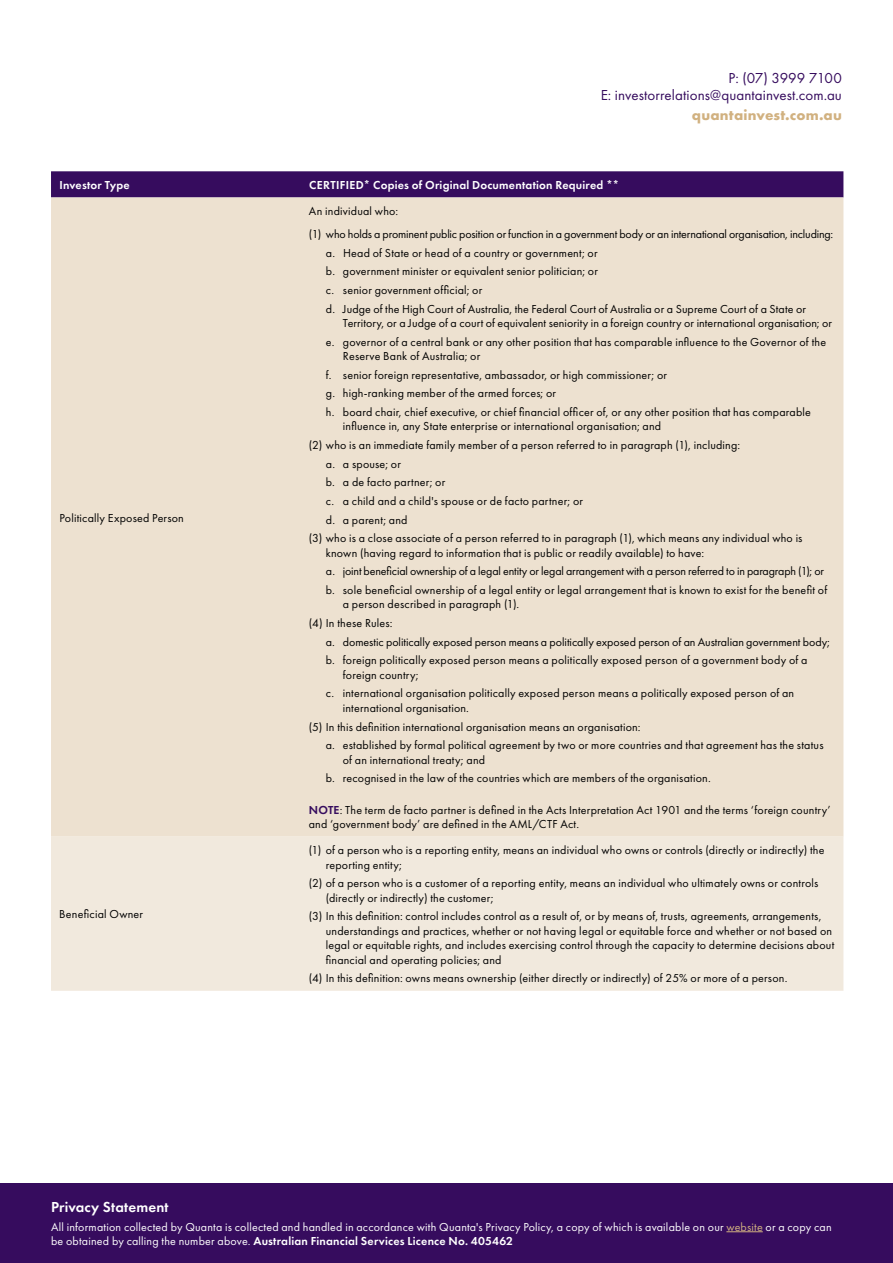
<style>
.page{position:relative;width:893px;height:1263px;background:#fff}
.page>*{position:absolute;margin:0;border:0;box-sizing:border-box;transform-origin:0 0}
.t1{font:15px/16.5px "Futura PT";letter-spacing:.005em;color:#360c5e;text-align:right}
.t2{font:700 15px "Futura PT";letter-spacing:.015em;color:#d1b180}
.t3{font:600 15px "Futura PT";letter-spacing:.01em;color:#fff}
.t4{font:12px/18.6px "Futura PT";letter-spacing:.015em;color:#000}
.t5{font:12px/14.4px "Futura PT";letter-spacing:.015em;color:#fff}
.t6{font:12px/23px "Futura PT";letter-spacing:-.015em;color:#000}
.t7{font:600 12px "Futura PT";letter-spacing:.02em;color:#fff}
.s1{font-weight:600;color:#360c5e}
.s2{color:#d1b180}
.s3{font-weight:600}
</style>
<div class="page">
<div style="left:51px;top:171px;width:792px;height:26px;background:#360c5e"></div>
<div style="left:51px;top:197px;width:792px;height:640px;background:#ede1d0"></div>
<div style="left:51px;top:837px;width:792px;height:154px;background:#f1e9dd"></div>
<div style="left:0;top:1183px;width:893px;height:80px;background:#360c5e"></div>
<hr style="left:726px;top:1231px;width:37px;height:1px;background:#d1b180">
<p class="t1" style="left:601px;top:70px;width:243px">P: (07) 3999 7100<br>E: investorrelations@quantainvest.com.au</p>
<p class="t2" style="left:692px;top:106px;width:151px">quantainvest.com.au</p>
<p class="t7" style="left:60px;top:177px;width:72px">Investor Type</p>
<p class="t7" style="left:309px;top:177px;width:312px">CERTIFIED* Copies of Original Documentation Required **</p>
<p class="t4" style="left:60px;top:508px;width:126px">Politically Exposed Person</p>
<p class="t4" style="left:59px;top:905px;width:85px">Beneficial Owner</p>
<p class="t6" style="left:309px;top:200px;width:526px">An individual who:<br>(1) who holds a prominent public position or function in a government body or an international organisation, including:</p>
<p class="t4" style="left:326px;top:243px;width:481px">a. Head of State or head of a country or government; or<br>b. government minister or equivalent senior politician; or<br>c. senior government official; or<br>d. Judge of the High Court of Australia, the Federal Court of Australia or a Supreme Court of a State or</p>
<p class="t4" style="left:326px;top:314px;width:508px;text-indent:17px">Territory, or a Judge of a court of equivalent seniority in a foreign country or international organisation; or e. governor of a central bank or any other position that has comparable influence to the Governor of the</p>
<p class="t4" style="left:326px;top:347px;width:487px;text-indent:17px">Reserve Bank of Australia; or<br>f. senior foreign representative, ambassador, or high commissioner; or<br>g. high-ranking member of the armed forces; or<br>h. board chair, chief executive, or chief financial officer of, or any other position that has comparable</p>
<p class="t4" style="left:343px;top:417px;width:320px">influence in, any State enterprise or international organisation; and</p>
<p class="t4" style="left:309px;top:436px;width:433px">(2) who is an immediate family member of a person referred to in paragraph (1), including:</p>
<p class="t4" style="left:326px;top:454px;width:77px">a. a spouse; or</p>
<p class="t4" style="left:326px;top:473px;width:121px">b. a de facto partner; or</p>
<p class="t4" style="left:326px;top:492px;width:259px">c. a child and a child's spouse or de facto partner; or</p>
<p class="t4" style="left:326px;top:510px;width:83px">d. a parent; and</p>
<p class="t4" style="left:309px;top:529px;width:495px">(3) who is a close associate of a person referred to in paragraph (1), which means any individual who is</p>
<p class="t4" style="left:326px;top:543px;width:503px">known (having regard to information that is public or readily available) to have:<br>a. joint beneficial ownership of a legal entity or legal arrangement with a person referred to in paragraph (1); or b. sole beneficial ownership of a legal entity or legal arrangement that is known to exist for the benefit of</p>
<p class="t4" style="left:309px;top:595px;width:212px;text-indent:34px">a person described in paragraph (1). (4) In these Rules:</p>
<p class="t4" style="left:326px;top:632px;width:506px">a. domestic politically exposed person means a politically exposed person of an Australian government body; b. foreign politically exposed person means a politically exposed person of a government body of a</p>
<p class="t4" style="left:326px;top:665px;width:470px;text-indent:17px">foreign country;<br>c. international organisation politically exposed person means a politically exposed person of an</p>
<p class="t4" style="left:343px;top:698px;width:128px">international organisation.</p>
<p class="t4" style="left:309px;top:717px;width:333px">(5) In this definition international organisation means an organisation:</p>
<p class="t4" style="left:326px;top:736px;width:499px">a. established by formal political agreement by two or more countries and that agreement has the status</p>
<p class="t4" style="left:326px;top:750px;width:386px;text-indent:17px">of an international treaty; and<br>b. recognised in the law of the countries which are members of the organisation.</p>
<p class="t4" style="left:309px;top:802px;width:523px;line-height:14.4px"><span class="s1">NOTE</span>: The term de facto partner is defined in the Acts Interpretation Act 1901 and the terms ‘foreign country’ and ‘government body’ are defined in the AML/CTF Act.</p>
<p class="t4" style="left:326px;top:843px;width:500px;line-height:14.4px;text-indent:-17px">(1) of a person who is a reporting entity, means an individual who owns or controls (directly or indirectly) the reporting entity;</p>
<p class="t4" style="left:326px;top:876px;width:494px;line-height:14.4px;text-indent:-17px">(2) of a person who is a customer of a reporting entity, means an individual who ultimately owns or controls (directly or indirectly) the customer;</p>
<p class="t4" style="left:326px;top:909px;width:510px;line-height:14.4px;text-indent:-17px">(3) In this definition: control includes control as a result of, or by means of, trusts, agreements, arrangements, understandings and practices, whether or not having legal or equitable force and whether or not based on legal or equitable rights, and includes exercising control through the capacity to determine decisions about financial and operating policies; and</p>
<p class="t4" style="left:309px;top:969px;width:480px">(4) In this definition: owns means ownership (either directly or indirectly) of 25% or more of a person.</p>
<p class="t3" style="left:51px;top:1197px;width:119px">Privacy Statement</p>
<p class="t5" style="left:51px;top:1219px;width:782px">All information collected by Quanta is collected and handled in accordance with Quanta's Privacy Policy, a copy of which is available on our <span class="s2">website</span> or a copy can be obtained by calling the number above. <span class="s3">Australian Financial Services Licence No. 405462</span></p>
</div>
